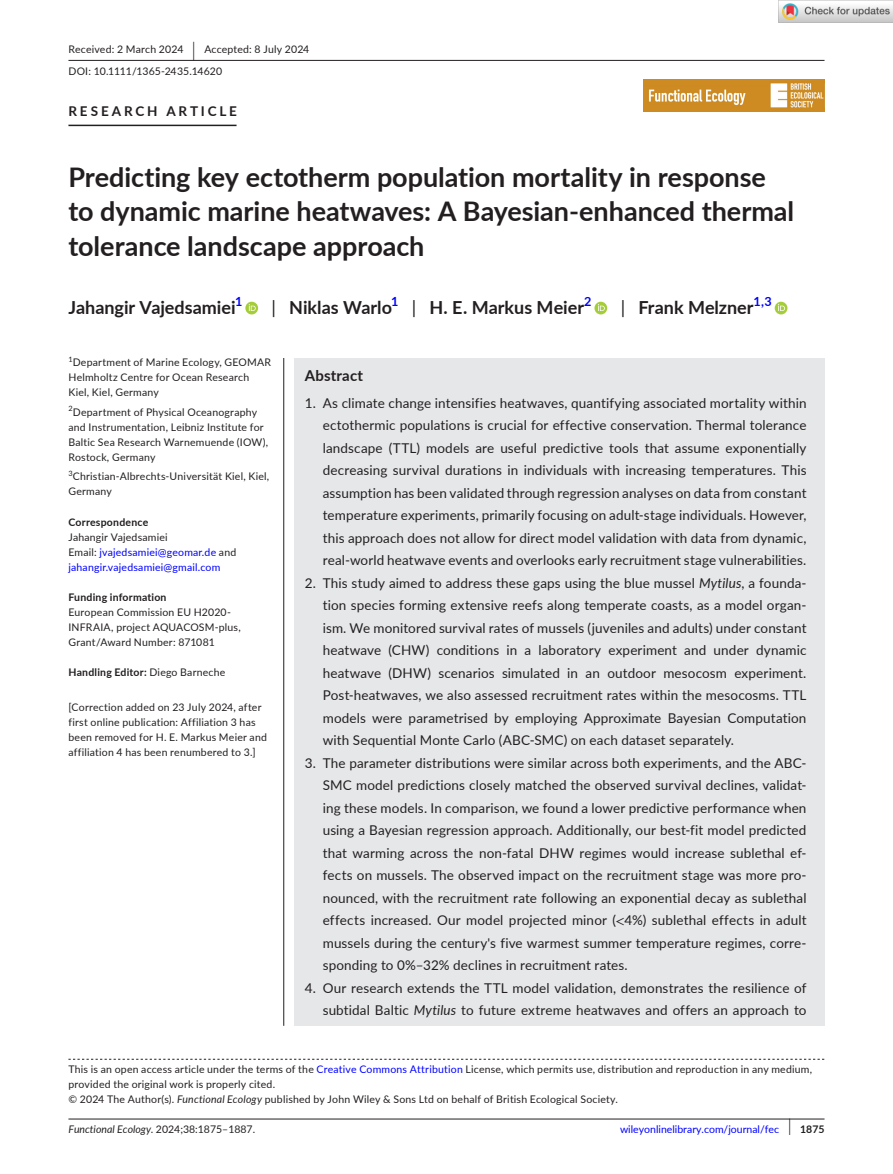
<style>
.page{position:relative;width:893px;height:1174px;background:#fff}
.page>*{position:absolute;margin:0;border:0;box-sizing:border-box;transform-origin:0 0}
.t1{font:700 27px/34.5px "Lato";color:#231f20}
.t2{font:700 18px "Lato";color:#231f20}
.t3{font:700 15px "Lato";letter-spacing:.015em;color:#231f20}
.t4{font:13.5px/22.5px "Lato";letter-spacing:.01em;color:#231f20;text-align:justify}
.t5{font:700 13.5px "Lato";letter-spacing:.21em;color:#231f20}
.t6{font:700 12.6px "Lato";color:#00f}
.t7{font:10.5px/15px "Lato";letter-spacing:.02em;color:#231f20}
.t8{font:10.5px/15px "Lato";letter-spacing:.015em;color:#00f}
.t9{font:700 10.5px "Lato";letter-spacing:.02em;color:#231f20}
.t10{font:italic 10.5px "Lato";color:#231f20}
.t11{font:7.35px "Lato";color:#231f20}
.s1{font-size:19.65px}
.s2{font-weight:400}
.s3{color:#231f20}
.s4{font-style:italic}
.s5{font-family:"STIX"}
.s6{color:#00f}
.s7{font-style:normal}
.s8{font-size:17.4px;color:#231f20}
.s9{font-weight:700;color:#231f20}
</style>
<div class="page">
<hr style="left:68px;top:1118px;width:756px;height:1px;background:#231f20">
<img style="left:644px;top:79px;width:180px;height:33px">
<hr style="left:68px;top:60px;width:756px;height:1px;background:#231f20">
<hr style="left:68px;top:125px;width:169px;height:1px;background:#231f20">
<svg style="left:245px;top:302px;width:13px;height:12px"></svg>
<svg style="left:249px;top:304px;width:7px;height:7px"></svg>
<div style="left:594px;top:302px;width:13px;height:12px;background:#a5cd39;border-radius:50%"></div>
<svg style="left:598px;top:304px;width:7px;height:7px"></svg>
<div style="left:775px;top:302px;width:12px;height:12px;background:#a5cd39;border-radius:50%"></div>
<svg style="left:778px;top:304px;width:7px;height:7px"></svg>
<svg style="left:68px;top:1058px;width:756px;height:1px"></svg>
<div style="left:294px;top:358px;width:530px;height:667px;background:#e6e7e9"></div>
<hr style="left:283px;top:358px;width:1px;height:667px;background:#231f20">
<img style="left:779px;top:0;width:114px;height:23px">
<p class="t7" style="left:68px;top:38px;width:242px;line-height:21.8px">Received: 2 March 2024 <span class="s1">|</span> Accepted: 8 July 2024<br>DOI: 10.1111/1365-2435.14620</p>
<p class="t5" style="left:68px;top:101px;width:170px">RESEARCH ARTICLE</p>
<h1 class="t1" style="left:68px;top:159px;width:727px">Predicting key ectotherm population mortality in response to dynamic marine heatwaves: A Bayesian-enhanced thermal tolerance landscape approach</h1>
<h2 class="t2" style="left:68px;top:295px;width:169px">Jahangir Vajedsamiei</h2>
<p class="t6" style="left:235px;top:292px;width:9px">1</p>
<h2 class="t2" style="left:272px;top:295px;width:122px"><span class="s2">|</span> Niklas Warlo</h2>
<p class="t6" style="left:391px;top:292px;width:9px">1</p>
<h2 class="t2" style="left:412px;top:295px;width:174px"><span class="s2">|</span> H. E. Markus Meier</h2>
<p class="t6" style="left:584px;top:292px;width:9px">2</p>
<h2 class="t2" style="left:621px;top:295px;width:134px"><span class="s2">|</span> Frank Melzner</h2>
<p class="t6" style="left:753px;top:292px;width:20px">1,3</p>
<p class="t11" style="left:68px;top:354px;width:6px">1</p>
<p class="t7" style="left:68px;top:355px;width:204px;text-indent:4px">Department of Marine Ecology, GEOMAR<br>Helmholtz Centre for Ocean Research<br>Kiel, Kiel, Germany</p>
<p class="t7" style="left:68px;top:404px;width:201px"><sup>2</sup>Department of Physical Oceanography and Instrumentation, Leibniz Institute for Baltic Sea Research Warnemuende (IOW), Rostock, Germany</p>
<p class="t7" style="left:68px;top:469px;width:202px"><sup>3</sup>Christian-Albrechts-Universität Kiel, Kiel,<br>Germany</p>
<p class="t9" style="left:68px;top:514px;width:81px">Correspondence</p>
<p class="t8" style="left:68px;top:529px;width:169px"><span class="s3">Jahangir Vajedsamiei<br>Email:</span> jvajedsamiei@geomar.de <span class="s3">and </span>jahangir.vajedsamiei@gmail.com</p>
<p class="t9" style="left:68px;top:589px;width:100px">Funding information</p>
<p class="t7" style="left:68px;top:604px;width:174px">European Commission EU H2020-<br>INFRAIA, project AQUACOSM-plus,<br>Grant/Award Number: 871081</p>
<p class="t9" style="left:68px;top:664px;width:158px">Handling Editor: <span class="s2">Diego Barneche</span></p>
<p class="t7" style="left:68px;top:699px;width:200px">[Correction added on 23 July 2024, after first online publication: Affiliation 3 has been removed for H. E. Markus Meier and affiliation 4 has been renumbered to 3.]</p>
<p class="t3" style="left:305px;top:364px;width:60px">Abstract</p>
<p class="t4" style="left:323px;top:391px;width:485px;text-indent:-18px">1. As climate change intensifies heatwaves, quantifying associated mortality within ectothermic populations is crucial for effective conservation. Thermal tolerance landscape (TTL) models are useful predictive tools that assume exponentially decreasing survival durations in individuals with increasing temperatures. This assumption has been validated through regression analyses on data from constant temperature experiments, primarily focusing on adult-stage individuals. However, this approach does not allow for direct model validation with data from dynamic, real-world heatwave events and overlooks early recruitment stage vulnerabilities.</p>
<p class="t4" style="left:323px;top:571px;width:485px;text-indent:-18px">2. This study aimed to address these gaps using the blue mussel <span class="s4">Mytilus</span>, a founda&shy;tion species forming extensive reefs along temperate coasts, as a model organ&shy;ism. We monitored survival rates of mussels (juveniles and adults) under constant heatwave (CHW) conditions in a laboratory experiment and under dynamic heatwave (DHW) scenarios simulated in an outdoor mesocosm experiment.<br>Post-heatwaves, we also assessed recruitment rates within the mesocosms. TTL models were parametrised by employing Approximate Bayesian Computation with Sequential Monte Carlo (ABC-SMC) on each dataset separately.</p>
<p class="t4" style="left:323px;top:751px;width:485px;text-indent:-18px">3. The parameter distributions were similar across both experiments, and the ABC-SMC model predictions closely matched the observed survival declines, validat&shy;ing these models. In comparison, we found a lower predictive performance when using a Bayesian regression approach. Additionally, our best-fit model predicted that warming across the non-fatal DHW regimes would increase sublethal ef&shy;fects on mussels. The observed impact on the recruitment stage was more pro&shy;nounced, with the recruitment rate following an exponential decay as sublethal effects increased. Our model projected minor (<span class="s5">&lt;</span>4%) sublethal effects in adult mussels during the century's five warmest summer temperature regimes, corre&shy;sponding to 0%–32% declines in recruitment rates.</p>
<p class="t4" style="left:305px;top:976px;width:503px;text-align:right">4. Our research extends the TTL model validation, demonstrates the resilience of subtidal Baltic <span class="s4">Mytilus</span> to future extreme heatwaves and offers an approach to</p>
<p class="t7" style="left:68px;top:1061px;width:745px">This is an open access article under the terms of the <span class="s6">Creative Commons Attribution</span> License, which permits use, distribution and reproduction in any medium, provided the original work is properly cited.<br>© 2024 The Author(s). <span class="s4">Functional Ecology</span> published by John Wiley &amp; Sons Ltd on behalf of British Ecological Society.</p>
<p class="t10" style="left:68px;top:1121px;width:188px">Functional Ecology. <span class="s7">2024;38:1875–1887.</span></p>
<p class="t8" style="left:620px;top:1121px;width:206px">wileyonlinelibrary.com/journal/fec <span class="s8">|</span> <span class="s9">1875</span></p>
</div>
